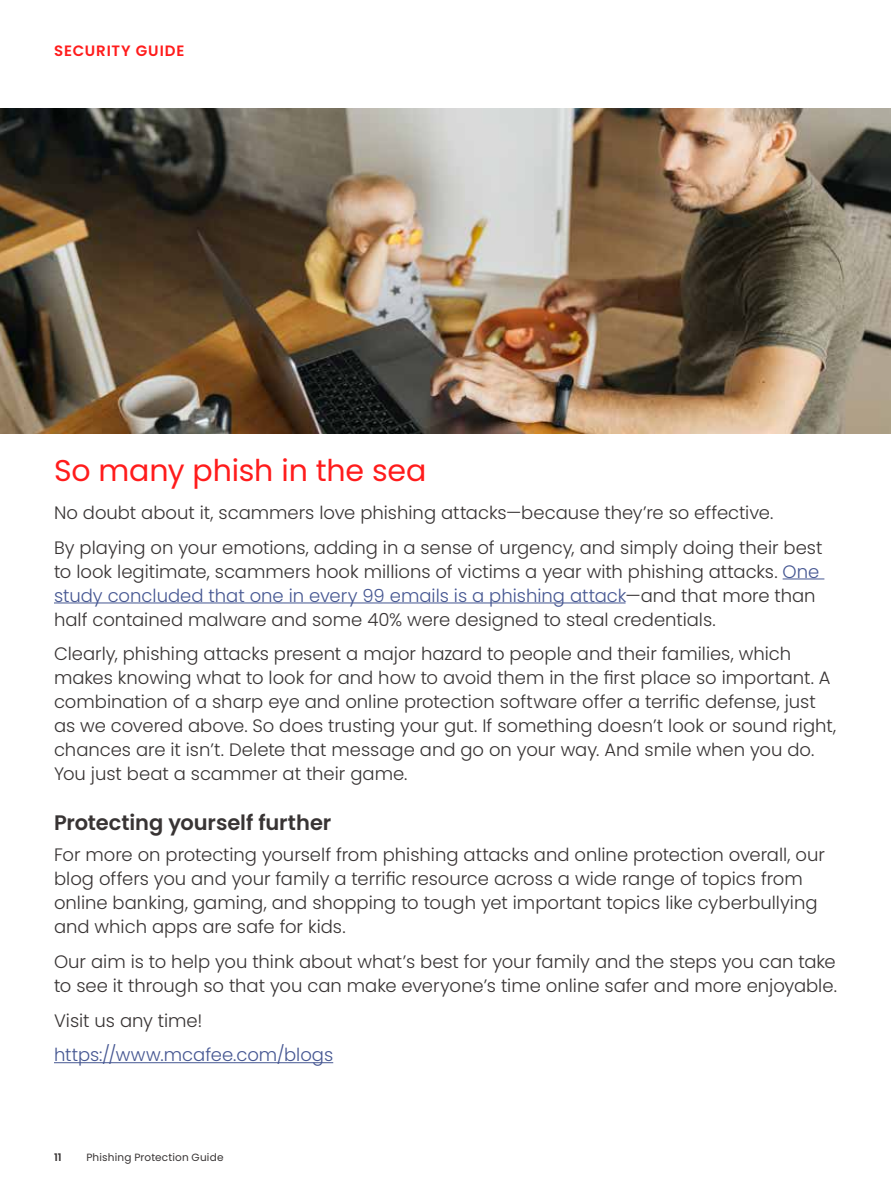
<style>
.page{position:relative;width:891px;height:1188px;background:#fff}
.page>*{position:absolute;margin:0;border:0;box-sizing:border-box;transform-origin:0 0}
.Header__20_23{font:30px "Poppins";letter-spacing:-.005em;color:#ff1c1c}
.Subhead1__14_17{font:600 21px "Poppins";letter-spacing:-.005em;color:#383434}
.Body_Text__12_16{font:300 18px/24px "Poppins";color:#383434}
.Body_Text__12_16-2{font:300 18px "Poppins";color:#465792}
.t1{font:600 15px "Poppins";letter-spacing:.06em;color:#ff1c1c}
.t2{font:10.5px "Poppins";letter-spacing:.02em;color:#383434}
.t3{font:600 10.5px "Poppins";color:#383434}
.s1{color:#465792}
</style>
<div class="page">
<hr style="left:783px;top:579px;width:41px;height:1px;background:#465792">
<hr style="left:54px;top:603px;width:572px;height:1px;background:#465792">
<hr style="left:54px;top:1062px;width:279px;height:1px;background:#465792">
<img style="left:0;top:108px;width:891px;height:326px">
<p class="t1" style="left:54px;top:42px;width:132px">SECURITY GUIDE</p>
<p class="Header__20_23" style="left:54px;top:453px;width:374px">So many phish in the sea</p>
<p class="Body_Text__12_16" style="left:54px;top:501px;width:721px">No doubt about it, scammers love phishing attacks—because they’re so effective.</p>
<p class="Body_Text__12_16" style="left:54px;top:535px;width:770px">By playing on your emotions, adding in a sense of urgency, and simply doing their best to look legitimate, scammers hook millions of victims a year with phishing attacks. <span class="s1">One study concluded that one in every 99 emails is a phishing attack</span>—and that more than half contained malware and some 40% were designed to steal credentials.</p>
<p class="Body_Text__12_16" style="left:54px;top:642px;width:784px">Clearly, phishing attacks present a major hazard to people and their families, which makes knowing what to look for and how to avoid them in the first place so important. A combination of a sharp eye and online protection software offer a terrific defense, just as we covered above. So does trusting your gut. If something doesn’t look or sound right, chances are it isn’t. Delete that message and go on your way. And smile when you do.<br>You just beat a scammer at their game.</p>
<p class="Subhead1__14_17" style="left:54px;top:811px;width:279px">Protecting yourself further</p>
<p class="Body_Text__12_16" style="left:54px;top:843px;width:773px">For more on protecting yourself from phishing attacks and online protection overall, our blog offers you and your family a terrific resource across a wide range of topics from online banking, gaming, and shopping to tough yet important topics like cyberbullying and which apps are safe for kids.</p>
<p class="Body_Text__12_16" style="left:54px;top:950px;width:784px">Our aim is to help you think about what’s best for your family and the steps you can take to see it through so that you can make everyone’s time online safer and more enjoyable.</p>
<p class="Body_Text__12_16" style="left:54px;top:1008px;width:150px">Visit us any time!</p>
<p class="Body_Text__12_16-2" style="left:54px;top:1045px;width:281px">https://www.mcafee.com/blogs</p>
<p class="t3" style="left:54px;top:1152px;width:9px">11</p>
<p class="t2" style="left:86px;top:1152px;width:139px">Phishing Protection Guide</p>
</div>
